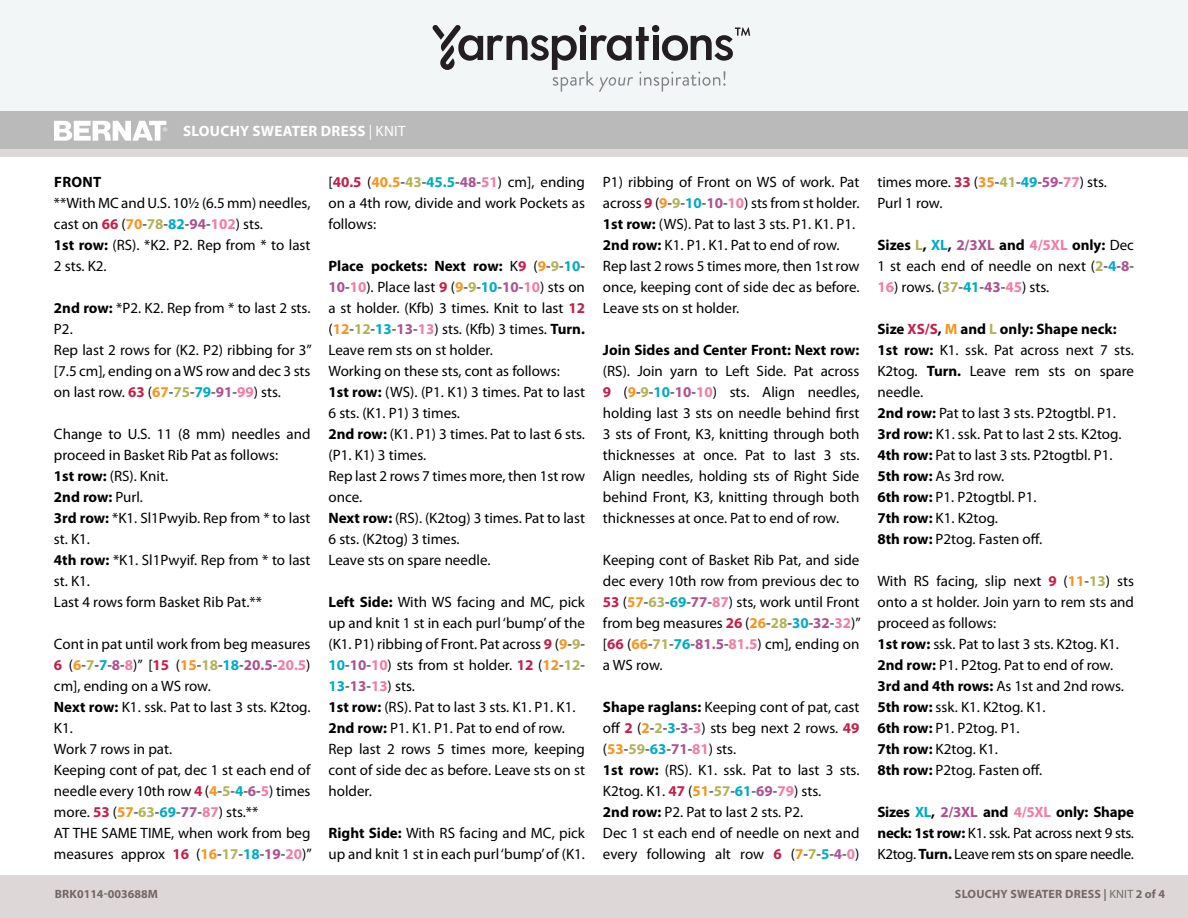
<style>
.page{position:relative;width:1188px;height:918px;background:#fff}
.page>*{position:absolute;margin:0;border:0;box-sizing:border-box;transform-origin:0 0}
.t1{font:15px/21px "Myriad Pro";color:#000}
.t2{font:700 15px "Myriad Pro";letter-spacing:.02em;color:#fff}
.t3{font:700 12px "Myriad Pro";letter-spacing:.02em;color:#756966}
.t4{font:700 12px "Myriad Pro";color:#746865}
.s1{font-weight:400}
.s2{font-weight:700}
.s3{font-weight:700;color:#c31f4a}
.s4{font-weight:700;color:#f7941e}
.s5{font-weight:700;color:#b3b258}
.s6{font-weight:700;color:#00abc5}
.s7{font-weight:700;color:#ac5190}
.s8{font-weight:700;color:#f27ca2}
</style>
<div class="page">
<div style="left:0;top:111px;width:1188px;height:38px;background:#bababa"></div>
<div style="left:0;top:0;width:1188px;height:111px;background:#f3f6f7"></div>
<svg style="left:433px;top:25px;width:318px;height:67px"></svg>
<div style="left:0;top:149px;width:1188px;height:769px;background:#ddd8d7"></div>
<div style="left:0;top:157px;width:1188px;height:717px;background:#fff"></div>
<svg style="left:54px;top:120px;width:113px;height:21px"></svg>
<p class="t2" style="left:183px;top:121px;width:224px">SLOUCHY SWEATER DRESS <span class="s1">| KNIT</span></p>
<p class="t1" style="left:54px;top:171px;width:258px"><span class="s2">FRONT<br></span>**With MC and U.S. 101/2 (6.5 mm) needles, cast on <span class="s3">66</span> (<span class="s4">70</span>-<span class="s5">78</span>-<span class="s6">82</span>-<span class="s7">94</span>-<span class="s8">102</span>) sts.<br><span class="s2">1st row:</span> (RS). *K2. P2. Rep from * to last<br>2 sts. K2.</p>
<p class="t1" style="left:54px;top:297px;width:259px"><span class="s2">2nd row:</span> *P2. K2. Rep from * to last 2 sts.<br>P2.<br>Rep last 2 rows for (K2. P2) ribbing for 3” [7.5 cm], ending on a WS row and dec 3 sts on last row. <span class="s3">63</span> (<span class="s4">67</span>-<span class="s5">75</span>-<span class="s6">79</span>-<span class="s7">91</span>-<span class="s8">99</span>) sts.</p>
<p class="t1" style="left:54px;top:423px;width:258px">Change to U.S. 11 (8 mm) needles and proceed in Basket Rib Pat as follows:<br><span class="s2">1st row:</span> (RS). Knit.<br><span class="s2">2nd row:</span> Purl.<br><span class="s2">3rd row:</span> *K1. Sl1Pwyib. Rep from * to last st. K1.<br><span class="s2">4th row:</span> *K1. Sl1Pwyif. Rep from * to last st. K1.<br>Last 4 rows form Basket Rib Pat.**</p>
<p class="t1" style="left:54px;top:633px;width:259px">Cont in pat until work from beg measures<br><span class="s3">6</span> (<span class="s4">6</span>-<span class="s5">7</span>-<span class="s6">7</span>-<span class="s7">8</span>-<span class="s8">8</span>)” [<span class="s3">15</span> (<span class="s4">15</span>-<span class="s5">18</span>-<span class="s6">18</span>-<span class="s7">20.5</span>-<span class="s8">20.5</span>) cm], ending on a WS row.<br><span class="s2">Next row:</span> K1. ssk. Pat to last 3 sts. K2tog.<br>K1.<br>Work 7 rows in pat.<br>Keeping cont of pat, dec 1 st each end of needle every 10th row <span class="s3">4</span> (<span class="s4">4</span>-<span class="s5">5</span>-<span class="s6">4</span>-<span class="s7">6</span>-<span class="s8">5</span>) times more. <span class="s3">53</span> (<span class="s4">57</span>-<span class="s5">63</span>-<span class="s6">69</span>-<span class="s7">77</span>-<span class="s8">87</span>) sts.**<br>AT THE SAME TIME, when work from beg measures approx <span class="s3">16</span> (<span class="s4">16</span>-<span class="s5">17</span>-<span class="s6">18</span>-<span class="s7">19</span>-<span class="s8">20</span>)”</p>
<p class="t4" style="left:55px;top:886px;width:105px">BRK0114-003688M</p>
<p class="t1" style="left:328px;top:171px;width:258px;text-align:justify">[<span class="s3">40.5</span> (<span class="s4">40.5</span>-<span class="s5">43</span>-<span class="s6">45.5</span>-<span class="s7">48</span>-<span class="s8">51</span>) cm], ending on a 4th row, divide and work Pockets as follows:</p>
<p class="t1" style="left:328px;top:255px;width:258px"><span class="s2">Place pockets: Next row:</span> K<span class="s3">9</span> (<span class="s4">9</span>-<span class="s5">9</span>-<span class="s6">10</span>-<br><span class="s7">10</span>-<span class="s8">10</span>). Place last <span class="s3">9</span> (<span class="s4">9</span>-<span class="s5">9</span>-<span class="s6">10</span>-<span class="s7">10</span>-<span class="s8">10</span>) sts on a st holder. (Kfb) 3 times. Knit to last <span class="s3">12 </span>(<span class="s4">12</span>-<span class="s5">12</span>-<span class="s6">13</span>-<span class="s7">13</span>-<span class="s8">13</span>) sts. (Kfb) 3 times. <span class="s2">Turn.<br></span>Leave rem sts on st holder.<br>Working on these sts, cont as follows:<br><span class="s2">1st row:</span> (WS). (P1. K1) 3 times. Pat to last<br>6 sts. (K1. P1) 3 times.<br><span class="s2">2nd row:</span> (K1. P1) 3 times. Pat to last 6 sts. (P1. K1) 3 times.<br>Rep last 2 rows 7 times more, then 1st row once.<br><span class="s2">Next row:</span> (RS). (K2tog) 3 times. Pat to last<br>6 sts. (K2tog) 3 times.<br>Leave sts on spare needle.</p>
<p class="t1" style="left:328px;top:591px;width:258px"><span class="s2">Left Side:</span> With WS facing and MC, pick up and knit 1 st in each purl ‘bump’ of the (K1. P1) ribbing of Front. Pat across <span class="s3">9</span> (<span class="s4">9</span>-<span class="s5">9</span>- <span class="s6">10</span>-<span class="s7">10</span>-<span class="s8">10</span>) sts from st holder. <span class="s3">12</span> (<span class="s4">12</span>-<span class="s5">12</span>- <span class="s6">13</span>-<span class="s7">13</span>-<span class="s8">13</span>) sts.<br><span class="s2">1st row:</span> (RS). Pat to last 3 sts. K1. P1. K1.<br><span class="s2">2nd row:</span> P1. K1. P1. Pat to end of row.<br>Rep last 2 rows 5 times more, keeping cont of side dec as before. Leave sts on st holder.</p>
<p class="t1" style="left:328px;top:822px;width:258px"><span class="s2">Right Side:</span> With RS facing and MC, pick up and knit 1 st in each purl ‘bump’ of (K1.</p>
<p class="t1" style="left:603px;top:171px;width:258px">P1) ribbing of Front on WS of work. Pat across <span class="s3">9</span> (<span class="s4">9</span>-<span class="s5">9</span>-<span class="s6">10</span>-<span class="s7">10</span>-<span class="s8">10</span>) sts from st holder.<br><span class="s2">1st row:</span> (WS). Pat to last 3 sts. P1. K1. P1.<br><span class="s2">2nd row:</span> K1. P1. K1. Pat to end of row.<br>Rep last 2 rows 5 times more, then 1st row once, keeping cont of side dec as before.<br>Leave sts on st holder.</p>
<p class="t1" style="left:603px;top:339px;width:258px;text-align:justify"><span class="s2">Join Sides and Center Front: Next row: </span>(RS). Join yarn to Left Side. Pat across <span class="s3">9</span> (<span class="s4">9</span>-<span class="s5">9</span>-<span class="s6">10</span>-<span class="s7">10</span>-<span class="s8">10</span>) sts. Align needles, holding last 3 sts on needle behind first 3 sts of Front, K3, knitting through both thicknesses at once. Pat to last 3 sts.<br>Align needles, holding sts of Right Side behind Front, K3, knitting through both thicknesses at once. Pat to end of row.</p>
<p class="t1" style="left:603px;top:549px;width:259px;text-align:justify">Keeping cont of Basket Rib Pat, and side dec every 10th row from previous dec to <span class="s3">53</span> (<span class="s4">57</span>-<span class="s5">63</span>-<span class="s6">69</span>-<span class="s7">77</span>-<span class="s8">87</span>) sts, work until Front from beg measures <span class="s3">26</span> (<span class="s4">26</span>-<span class="s5">28</span>-<span class="s6">30</span>-<span class="s7">32</span>-<span class="s8">32</span>)” [<span class="s3">66</span> (<span class="s4">66</span>-<span class="s5">71</span>-<span class="s6">76</span>-<span class="s7">81.5</span>-<span class="s8">81.5</span>) cm], ending on a WS row.</p>
<p class="t1" style="left:603px;top:696px;width:258px"><span class="s2">Shape raglans:</span> Keeping cont of pat, cast off <span class="s3">2</span> (<span class="s4">2</span>-<span class="s5">2</span>-<span class="s6">3</span>-<span class="s7">3</span>-<span class="s8">3</span>) sts beg next 2 rows. <span class="s3">49 </span>(<span class="s4">53</span>-<span class="s5">59</span>-<span class="s6">63</span>-<span class="s7">71</span>-<span class="s8">81</span>) sts.<br><span class="s2">1st row:</span> (RS). K1. ssk. Pat to last 3 sts.<br>K2tog. K1. <span class="s3">47</span> (<span class="s4">51</span>-<span class="s5">57</span>-<span class="s6">61</span>-<span class="s7">69</span>-<span class="s8">79</span>) sts.<br><span class="s2">2nd row:</span> P2. Pat to last 2 sts. P2.<br>Dec 1 st each end of needle on next and every following alt row <span class="s3">6</span> (<span class="s4">7</span>-<span class="s5">7</span>-<span class="s6">5</span>-<span class="s7">4</span>-<span class="s8">0</span>)</p>
<p class="t1" style="left:877px;top:171px;width:231px">times more. <span class="s3">33</span> (<span class="s4">35</span>-<span class="s5">41</span>-<span class="s6">49</span>-<span class="s7">59</span>-<span class="s8">77</span>) sts.<br>Purl 1 row.</p>
<p class="t1" style="left:877px;top:234px;width:258px"><span class="s2">Sizes</span> <span class="s5">L</span><span class="s2">,</span> <span class="s6">XL</span><span class="s2">,</span> <span class="s7">2/3XL</span> <span class="s2">and</span> <span class="s8">4/5XL</span> <span class="s2">only:</span> Dec<br>1 st each end of needle on next (<span class="s5">2</span>-<span class="s6">4</span>-<span class="s7">8</span>-</p>
<p class="t1" style="left:878px;top:276px;width:173px"><span class="s8">16</span>) rows. (<span class="s5">37</span>-<span class="s6">41</span>-<span class="s7">43</span>-<span class="s8">45</span>) sts.</p>
<p class="t1" style="left:878px;top:318px;width:258px"><span class="s2">Size</span> <span class="s3">XS/S</span><span class="s2">,</span> <span class="s4">M</span> <span class="s2">and</span> <span class="s5">L</span> <span class="s2">only: Shape neck:<br>1st row:</span> K1. ssk. Pat across next 7 sts.<br>K2tog. <span class="s2">Turn.</span> Leave rem sts on spare needle.<br><span class="s2">2nd row:</span> Pat to last 3 sts. P2togtbl. P1.<br><span class="s2">3rd row:</span> K1. ssk. Pat to last 2 sts. K2tog.<br><span class="s2">4th row:</span> Pat to last 3 sts. P2togtbl. P1.<br><span class="s2">5th row:</span> As 3rd row.<br><span class="s2">6th row:</span> P1. P2togtbl. P1.<br><span class="s2">7th row:</span> K1. K2tog.<br><span class="s2">8th row:</span> P2tog. Fasten off.</p>
<p class="t1" style="left:878px;top:570px;width:258px">With RS facing, slip next <span class="s3">9</span> (<span class="s4">11</span>-<span class="s5">13</span>) sts onto a st holder. Join yarn to rem sts and proceed as follows:<br><span class="s2">1st row:</span> ssk. Pat to last 3 sts. K2tog. K1.<br><span class="s2">2nd row:</span> P1. P2tog. Pat to end of row.<br><span class="s2">3rd and 4th rows:</span> As 1st and 2nd rows.<br><span class="s2">5th row:</span> ssk. K1. K2tog. K1.<br><span class="s2">6th row:</span> P1. P2tog. P1.<br><span class="s2">7th row:</span> K2tog. K1.<br><span class="s2">8th row:</span> P2tog. Fasten off.</p>
<p class="t1" style="left:878px;top:801px;width:258px;text-align:justify"><span class="s2">Sizes</span> <span class="s6">XL</span><span class="s2">,</span> <span class="s7">2/3XL</span> <span class="s2">and</span> <span class="s8">4/5XL</span> <span class="s2">only: Shape neck: 1st row:</span> K1. ssk. Pat across next 9 sts.<br>K2tog. <span class="s2">Turn.</span> Leave rem sts on spare needle.</p>
<p class="t3" style="left:955px;top:886px;width:212px">SLOUCHY SWEATER DRESS | <span class="s1">KNIT</span> 2 of 4</p>
</div>
